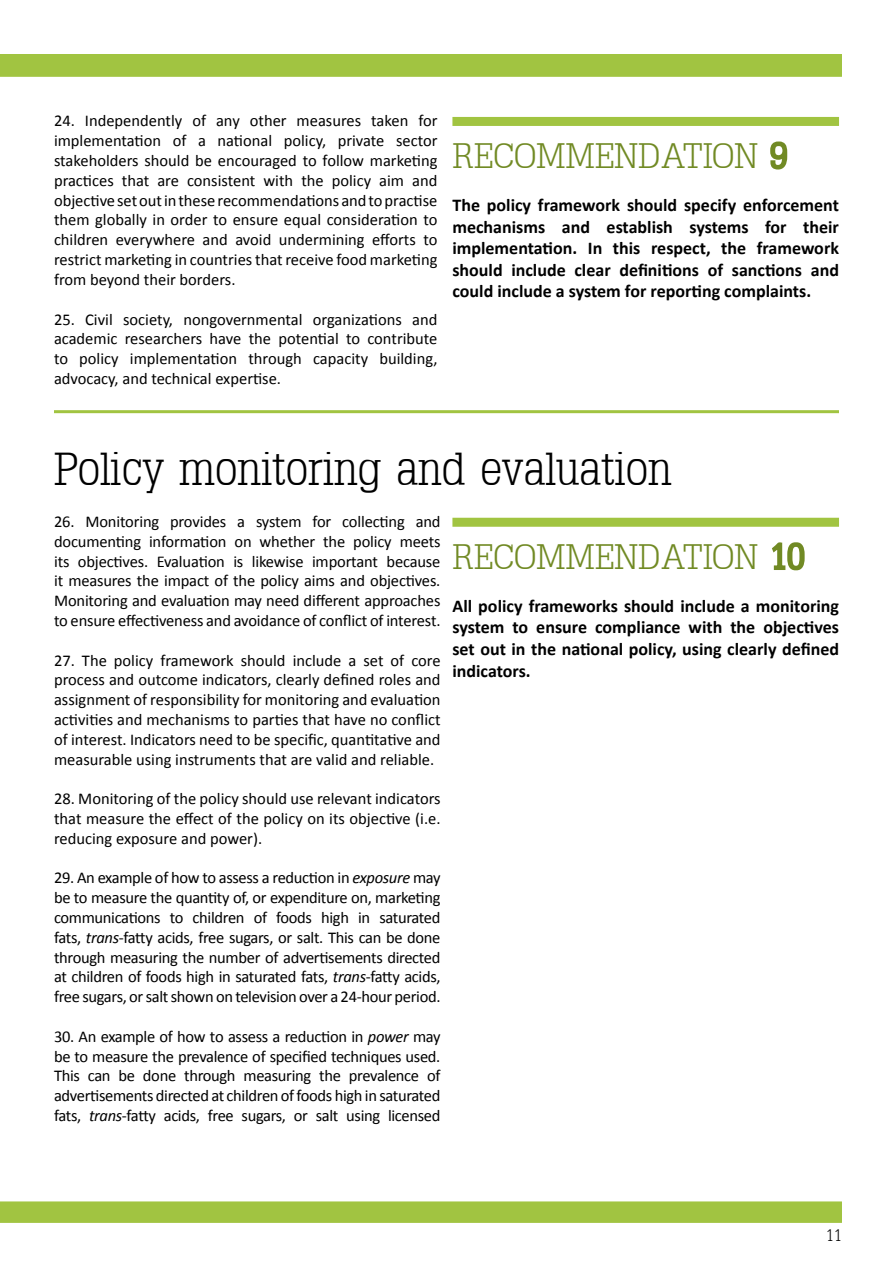
<style>
.page{position:relative;width:893px;height:1263px;background:#fff}
.page>*{position:absolute;margin:0;border:0;box-sizing:border-box;transform-origin:0 0}
.t1{font:300 45px "Typo Slabserif";color:#000}
.t2{font:300 34.5px "Typo Slabserif";color:#718a24}
.t3{font:700 18px/21.6px "Calibri";color:#000;text-align:justify}
.t4{font:16.5px/19.8px "Calibri";letter-spacing:-.01em;color:#000;text-align:justify}
.t5{font:300 16.5px "Typo Slabserif";color:#000}
.s1{font-style:italic}
</style>
<div class="page">
<div style="left:0;top:1202px;width:842px;height:21px;background:#a1c441"></div>
<div style="left:0;top:54px;width:842px;height:23px;background:#a1c441"></div>
<svg style="left:770px;top:141px;width:18px;height:29px"></svg>
<div style="left:452px;top:117px;width:387px;height:9px;background:#a1c441"></div>
<svg style="left:772px;top:542px;width:33px;height:29px"></svg>
<div style="left:452px;top:518px;width:387px;height:9px;background:#a1c441"></div>
<hr style="left:54px;top:410px;width:785px;height:3px;background:#a1c441">
<p class="t4" style="left:54px;top:110px;width:385px">24. Independently of any other measures taken for implementation of a national policy, private sector stakeholders should be encouraged to follow marketing practices that are consistent with the policy aim and objective set out in these recommendations and to practise them globally in order to ensure equal consideration to children everywhere and avoid undermining efforts to restrict marketing in countries that receive food marketing from beyond their borders.</p>
<p class="t4" style="left:54px;top:308px;width:385px">25. Civil society, nongovernmental organizations and academic researchers have the potential to contribute to policy implementation through capacity building, advocacy, and technical expertise.</p>
<h2 class="t2" style="left:452px;top:136px;width:336px">RECOMMENDATION 9</h2>
<p class="t3" style="left:452px;top:193px;width:388px">The policy framework should specify enforcement mechanisms and establish systems for their implementation. In this respect, the framework should include clear definitions of sanctions and could include a system for reporting complaints.</p>
<h1 class="t1" style="left:54px;top:444px;width:619px">Policy monitoring and evaluation</h1>
<p class="t4" style="left:54px;top:511px;width:388px">26. Monitoring provides a system for collecting and documenting information on whether the policy meets its objectives. Evaluation is likewise important because it measures the impact of the policy aims and objectives.<br>Monitoring and evaluation may need different approaches to ensure effectiveness and avoidance of conflict of interest.</p>
<p class="t4" style="left:54px;top:649px;width:388px">27. The policy framework should include a set of core process and outcome indicators, clearly defined roles and assignment of responsibility for monitoring and evaluation activities and mechanisms to parties that have no conflict of interest. Indicators need to be specific, quantitative and measurable using instruments that are valid and reliable.</p>
<p class="t4" style="left:54px;top:788px;width:388px">28. Monitoring of the policy should use relevant indicators that measure the effect of the policy on its objective (i.e. reducing exposure and power).</p>
<p class="t4" style="left:54px;top:867px;width:388px">29. An example of how to assess a reduction in <span class="s1">exposure</span> may be to measure the quantity of, or expenditure on, marketing communications to children of foods high in saturated fats, <span class="s1">trans</span>-fatty acids, free sugars, or salt. This can be done through measuring the number of advertisements directed at children of foods high in saturated fats, <span class="s1">trans</span>-fatty acids, free sugars, or salt shown on television over a 24-hour period.</p>
<p class="t4" style="left:54px;top:1026px;width:388px">30. An example of how to assess a reduction in <span class="s1">power</span> may be to measure the prevalence of specified techniques used.<br>This can be done through measuring the prevalence of advertisements directed at children of foods high in saturated fats, <span class="s1">trans</span>-fatty acids, free sugars, or salt using licensed</p>
<h2 class="t2" style="left:452px;top:537px;width:354px">RECOMMENDATION 10</h2>
<p class="t3" style="left:452px;top:594px;width:388px">All policy frameworks should include a monitoring system to ensure compliance with the objectives set out in the national policy, using clearly defined indicators.</p>
<p class="t5" style="left:826px;top:1225px;width:18px">11</p>
</div>
